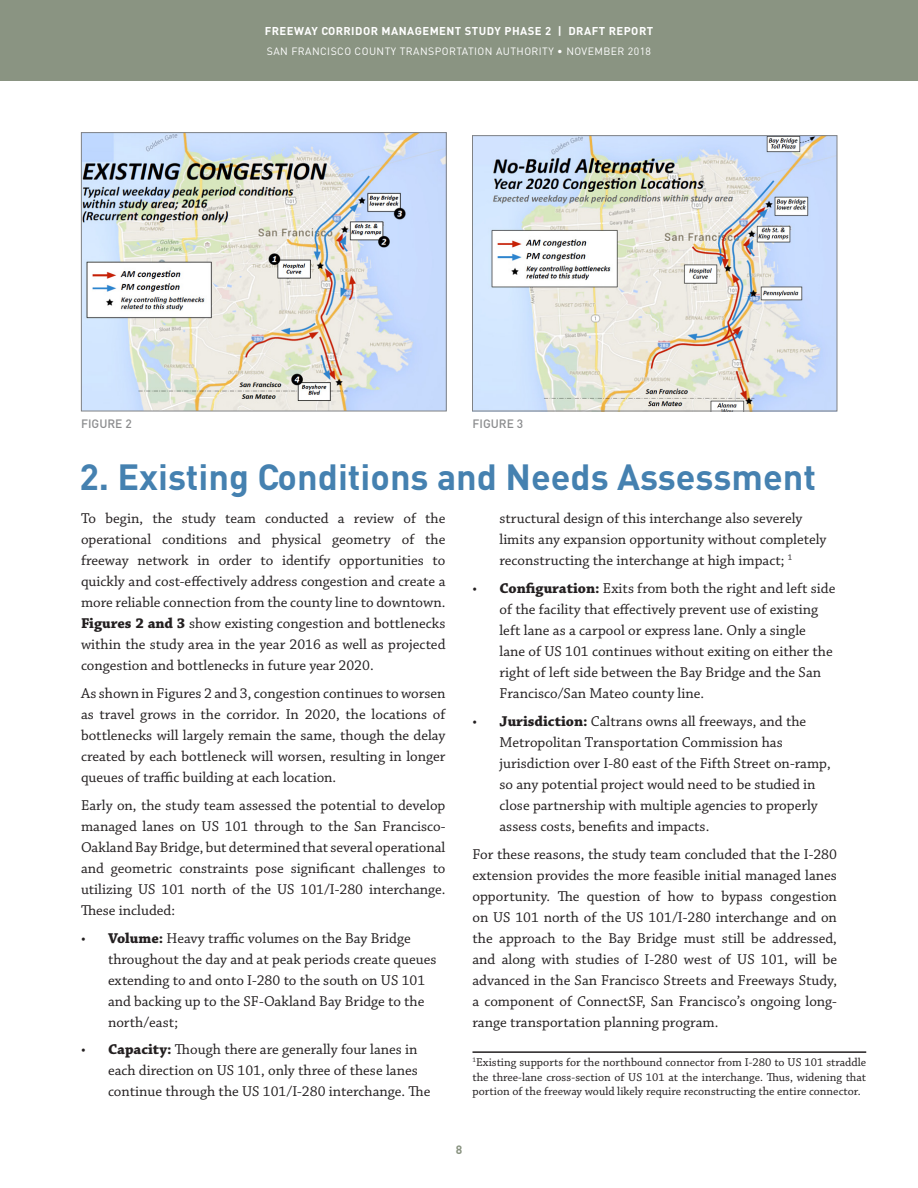
<style>
.page{position:relative;width:918px;height:1188px;background:#fff}
.page>*{position:absolute;margin:0;border:0;box-sizing:border-box;transform-origin:0 0}
.Main_Header{font:700 36px "DIN";color:#4581b0}
.Body_Copy{font:15px/21px "Chaparral Pro";color:#231f20;text-align:justify}
.Body_Copy_Bullets{font:15px/21px "Chaparral Pro";color:#231f20}
.Footnote{font:12px/14.4px "Chaparral Pro";color:#231f20;text-align:justify}
.Figure_Caption{font:500 12px "DIN";color:#8b8c8e}
.t1{font:700 12px "DIN";color:#8a9482}
.t2{font:700 11.25px "DIN";letter-spacing:.04em;color:#fff}
.t3{font:10.5px "DIN";letter-spacing:.04em;color:#fff}
.s1{font-weight:700}
</style>
<div class="page">
<div style="left:0;top:0;width:918px;height:81px;background:#8a9482"></div>
<img style="left:474px;top:137px;width:361px;height:272px">
<div style="left:472px;top:135px;width:365px;height:276px;border:1px solid #808285"></div>
<img style="left:83px;top:134px;width:362px;height:275px">
<div style="left:81px;top:132px;width:366px;height:279px;border:1px solid #808285"></div>
<hr style="left:472px;top:1051px;width:394px;height:2px;background:#231f20">
<p class="t2" style="left:265px;top:24px;width:390px">FREEWAY CORRIDOR MANAGEMENT STUDY PHASE 2 | DRAFT REPORT</p>
<p class="t3" style="left:267px;top:45px;width:386px">SAN FRANCISCO COUNTY TRANSPORTATION AUTHORITY • NOVEMBER 2018</p>
<p class="Figure_Caption" style="left:81px;top:416px;width:52px">FIGURE 2</p>
<p class="Figure_Caption" style="left:472px;top:416px;width:52px">FIGURE 3</p>
<p class="Main_Header" style="left:79px;top:453px;width:738px">2. Existing Conditions and Needs Assessment</p>
<p class="Body_Copy" style="left:81px;top:509px;width:366px">To begin, the study team conducted a review of the operational conditions and physical geometry of the freeway network in order to identify opportunities to quickly and cost-effectively address congestion and create a more reliable connection from the county line to downtown.<br><span class="s1">Figures 2 and 3</span> show existing congestion and bottlenecks within the study area in the year 2016 as well as projected congestion and bottlenecks in future year 2020.</p>
<p class="Body_Copy" style="left:81px;top:683px;width:366px">As shown in Figures 2 and 3, congestion continues to worsen as travel grows in the corridor. In 2020, the locations of bottlenecks will largely remain the same, though the delay created by each bottleneck will worsen, resulting in longer queues of traffic building at each location.</p>
<p class="Body_Copy" style="left:81px;top:795px;width:366px">Early on, the study team assessed the potential to develop managed lanes on US 101 through to the San Francisco-Oakland Bay Bridge, but determined that several operational and geometric constraints pose significant challenges to utilizing US 101 north of the US 101/I-280 interchange.<br>These included:</p>
<p class="Body_Copy_Bullets" style="left:108px;top:928px;width:330px;text-indent:-27px">• <span class="s1">Volume:</span> Heavy traffic volumes on the Bay Bridge throughout the day and at peak periods create queues extending to and onto I-280 to the south on US 101 and backing up to the SF-Oakland Bay Bridge to the north/east;</p>
<p class="Body_Copy_Bullets" style="left:108px;top:1040px;width:324px;text-indent:-27px">• <span class="s1">Capacity:</span> Though there are generally four lanes in each direction on US 101, only three of these lanes continue through the US 101/I-280 interchange. The</p>
<p class="Body_Copy_Bullets" style="left:500px;top:509px;width:329px">structural design of this interchange also severely limits any expansion opportunity without completely reconstructing the interchange at high impact; <sup>1</sup></p>
<p class="Body_Copy_Bullets" style="left:500px;top:578px;width:337px;text-indent:-27px">• <span class="s1">Configuration:</span> Exits from both the right and left side of the facility that effectively prevent use of existing left lane as a carpool or express lane. Only a single lane of US 101 continues without exiting on either the right of left side between the Bay Bridge and the San Francisco/San Mateo county line.</p>
<p class="Body_Copy_Bullets" style="left:500px;top:711px;width:333px;text-indent:-27px">• <span class="s1">Jurisdiction:</span> Caltrans owns all freeways, and the Metropolitan Transportation Commission has jurisdiction over I-80 east of the Fifth Street on-ramp, so any potential project would need to be studied in close partnership with multiple agencies to properly assess costs, benefits and impacts.</p>
<p class="Body_Copy" style="left:472px;top:844px;width:366px">For these reasons, the study team concluded that the I-280 extension provides the more feasible initial managed lanes opportunity. The question of how to bypass congestion on US 101 north of the US 101/I-280 interchange and on the approach to the Bay Bridge must still be addressed, and along with studies of I-280 west of US 101, will be advanced in the San Francisco Streets and Freeways Study, a component of ConnectSF, San Francisco’s ongoing long&shy;range transportation planning program.</p>
<p class="Footnote" style="left:472px;top:1056px;width:395px"><sup>1</sup>Existing supports for the northbound connector from I-280 to US 101 straddle the three-lane cross-section of US 101 at the interchange. Thus, widening that portion of the freeway would likely require reconstructing the entire connector.</p>
<p class="t1" style="left:456px;top:1141px;width:8px">8</p>
</div>
